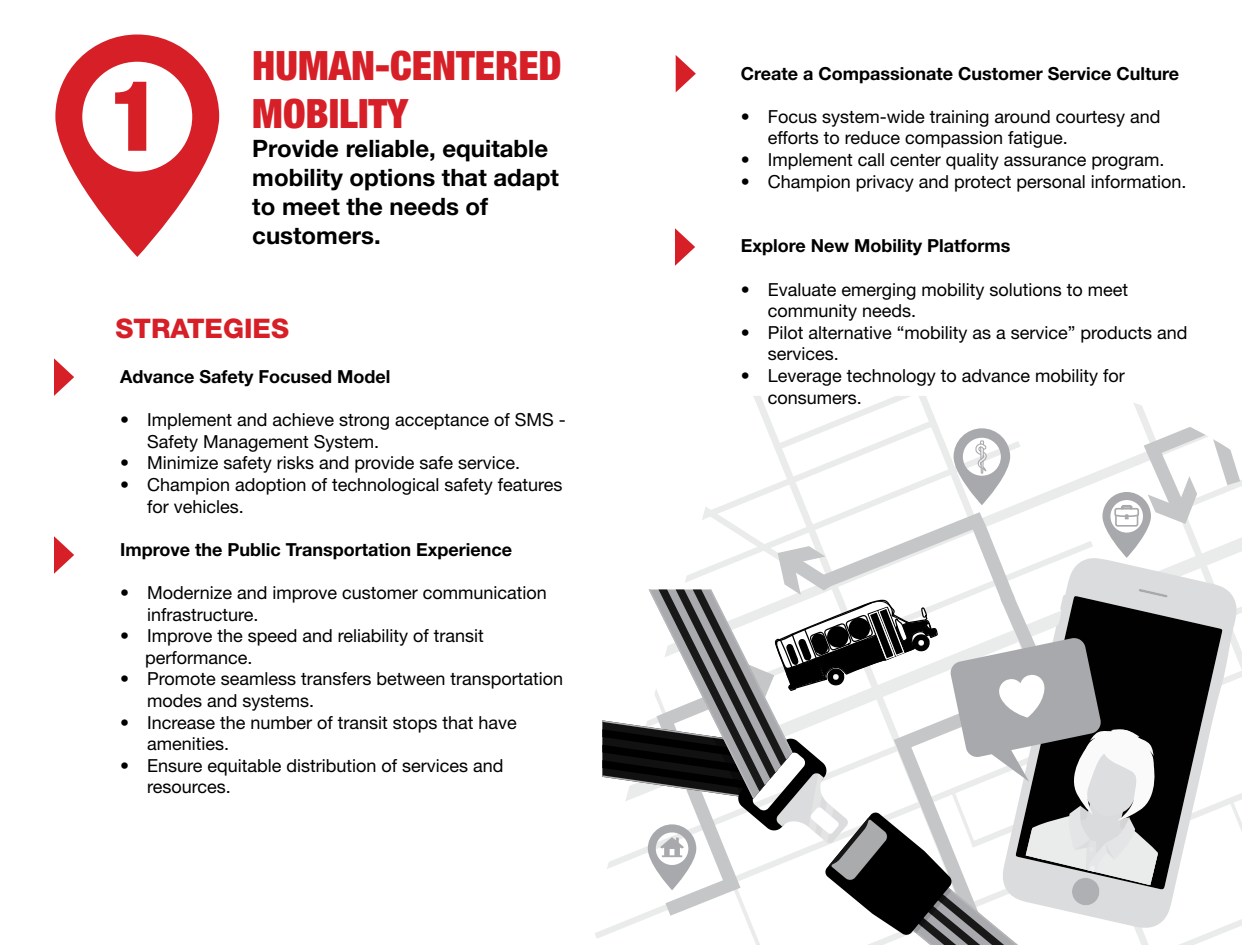
<style>
.page{position:relative;width:1242px;height:945px;background:#fff}
.page>*{position:absolute;margin:0;border:0;box-sizing:border-box;transform-origin:0 0}
.t1{font:900 condensed 97.5px "Helvetica Neue LT Std";color:#d61f26}
.t2{font:900 condensed 40.5px/48.6px "Helvetica Neue LT Std";color:#d61f26}
.t3{font:800 27px "Helvetica Neue LT Std";color:#d61f26}
.t4{font:700 24px/28.8px "Helvetica Neue LT Std";color:#000}
.t5{font:18px/21.6px "Helvetica Neue LT Std";color:#000}
.t6{font:700 18px "Helvetica Neue LT Std";color:#000}
</style>
<div class="page">
<svg style="left:602px;top:406px;width:640px;height:539px"></svg>
<svg style="left:54px;top:358px;width:20px;height:38px"></svg>
<svg style="left:675px;top:228px;width:20px;height:38px"></svg>
<svg style="left:676px;top:55px;width:20px;height:37px"></svg>
<svg style="left:54px;top:536px;width:20px;height:38px"></svg>
<svg style="left:55px;top:35px;width:164px;height:222px"></svg>
<div style="left:84px;top:64px;width:106px;height:104px;background:#fff;border-radius:50%"></div>
<h1 class="t1" style="left:110px;top:56px;width:52px">1</h1>
<h2 class="t2" style="left:252px;top:40px;width:311px">HUMAN-CENTERED<br>MOBILITY</h2>
<h3 class="t4" style="left:252px;top:134px;width:308px">Provide reliable, equitable mobility options that adapt to meet the needs of customers.</h3>
<h3 class="t3" style="left:116px;top:312px;width:175px">STRATEGIES</h3>
<p class="t6" style="left:120px;top:365px;width:272px">Advance Safety Focused Model</p>
<p class="t5" style="left:147px;top:409px;width:420px;text-indent:-27px">• Implement and achieve strong acceptance of SMS -<br>Safety Management System.</p>
<p class="t5" style="left:120px;top:452px;width:402px">• Minimize safety risks and provide safe service.</p>
<p class="t5" style="left:147px;top:474px;width:417px;text-indent:-27px">• Champion adoption of technological safety features for vehicles.</p>
<p class="t6" style="left:120px;top:538px;width:393px">Improve the Public Transportation Experience</p>
<p class="t5" style="left:147px;top:582px;width:401px;text-indent:-27px">• Modernize and improve customer communication infrastructure.</p>
<p class="t5" style="left:145px;top:625px;width:340px;text-indent:-25px">• Improve the speed and reliability of transit performance.</p>
<p class="t5" style="left:147px;top:668px;width:418px;text-indent:-27px">• Promote seamless transfers between transportation modes and systems.</p>
<p class="t5" style="left:147px;top:711px;width:371px;text-indent:-27px">• Increase the number of transit stops that have amenities.</p>
<p class="t5" style="left:147px;top:754px;width:358px;text-indent:-27px">• Ensure equitable distribution of services and resources.</p>
<p class="t6" style="left:741px;top:62px;width:440px">Create a Compassionate Customer Service Culture</p>
<p class="t5" style="left:768px;top:105px;width:394px;text-indent:-27px">• Focus system-wide training around courtesy and efforts to reduce compassion fatigue.</p>
<p class="t5" style="left:741px;top:148px;width:425px">• Implement call center quality assurance program.</p>
<p class="t5" style="left:741px;top:170px;width:447px">• Champion privacy and protect personal information.</p>
<p class="t6" style="left:741px;top:235px;width:271px">Explore New Mobility Platforms</p>
<p class="t5" style="left:768px;top:278px;width:362px;text-indent:-27px">• Evaluate emerging mobility solutions to meet community needs.</p>
<p class="t5" style="left:768px;top:321px;width:421px;text-indent:-27px">• Pilot alternative “mobility as a service” products and services.</p>
<p class="t5" style="left:768px;top:364px;width:359px;text-indent:-27px">• Leverage technology to advance mobility for consumers.</p>
</div>
